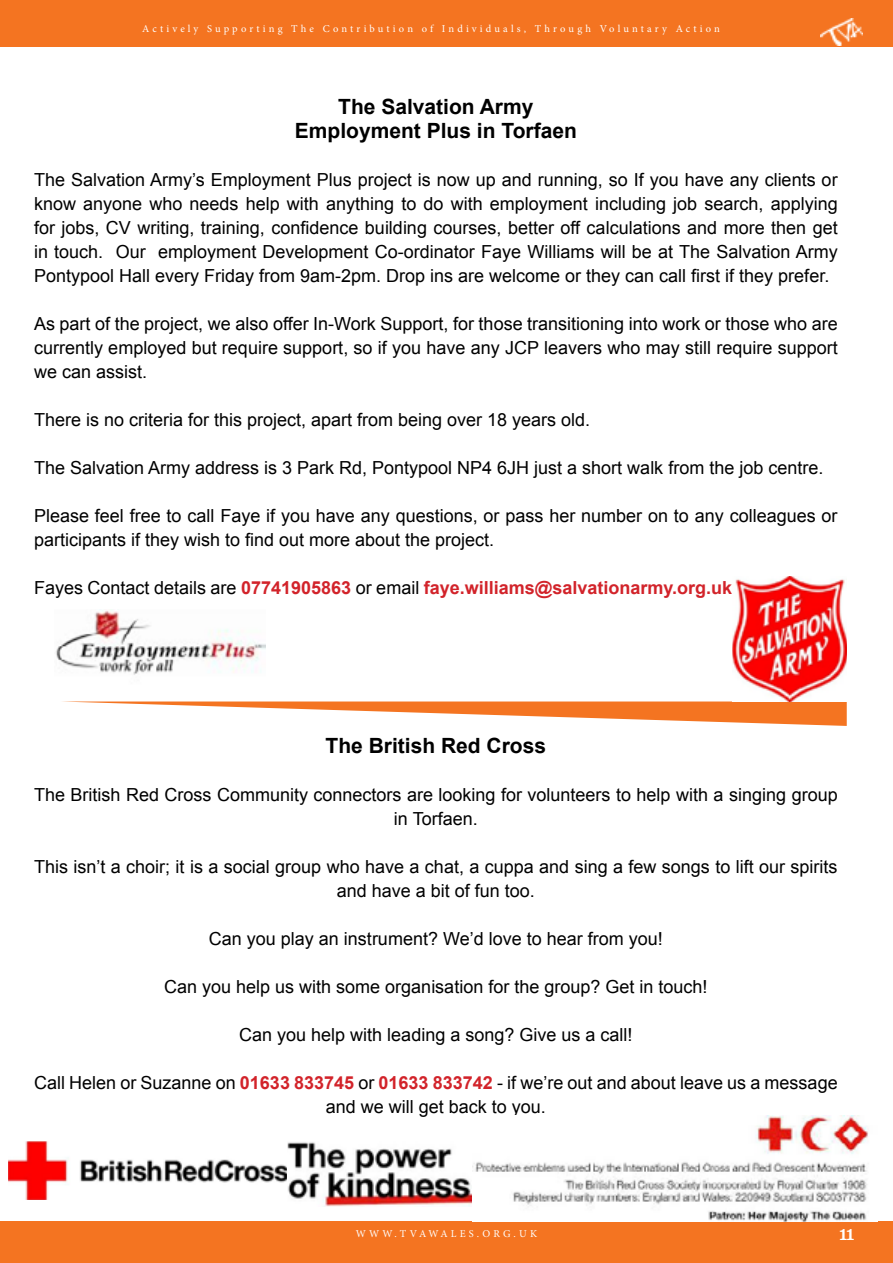
<style>
.page{position:relative;width:893px;height:1263px;background:#fff}
.page>*{position:absolute;margin:0;border:0;box-sizing:border-box;transform-origin:0 0}
.t1{font:700 21px/24px "Arial";color:#000;text-align:center}
.t2{font:18px/24px "Arial";color:#000;text-align:center}
.t3{font:700 18px "Arial";color:#d2232a}
.t4{font:18px "Clarendon";color:#fff}
.t5{font:10.5px "Minion Pro";letter-spacing:.295em;color:#fff}
.s1{font-weight:400;color:#000}
.s2{font-weight:700;color:#d2232a}
</style>
<div class="page">
<div style="left:0;top:1221px;width:893px;height:42px;background:#f47421"></div>
<div style="left:0;top:0;width:893px;height:47px;background:#f47421"></div>
<img style="left:821px;top:18px;width:41px;height:28px">
<svg style="left:62px;top:701px;width:785px;height:25px"></svg>
<img style="left:732px;top:576px;width:115px;height:125px">
<img style="left:56px;top:609px;width:209px;height:66px">
<img style="left:9px;top:1141px;width:279px;height:59px">
<img style="left:288px;top:1142px;width:184px;height:64px">
<img style="left:472px;top:1115px;width:396px;height:106px">
<p class="t5" style="left:142px;top:21px;width:579px">Actively Supporting The Contribution of Individuals, Through Voluntary Action</p>
<p class="t1" style="left:295px;top:96px;width:283px">The Salvation Army<br>Employment Plus in Torfaen</p>
<p class="t2" style="left:34px;top:168px;width:805px;text-align:justify">The Salvation Army’s Employment Plus project is now up and running, so If you have any clients or know anyone who needs help with anything to do with employment including job search, applying for jobs, CV writing, training, confidence building courses, better off calculations and more then get in touch. Our employment Development Co-ordinator Faye Williams will be at The Salvation Army Pontypool Hall every Friday from 9am-2pm. Drop ins are welcome or they can call first if they prefer.</p>
<p class="t2" style="left:34px;top:312px;width:805px;text-align:justify">As part of the project, we also offer In-Work Support, for those transitioning into work or those who are currently employed but require support, so if you have any JCP leavers who may still require support we can assist.</p>
<p class="t2" style="left:34px;top:408px;width:558px">There is no criteria for this project, apart from being over 18 years old.</p>
<p class="t2" style="left:34px;top:456px;width:791px">The Salvation Army address is 3 Park Rd, Pontypool NP4 6JH just a short walk from the job centre.</p>
<p class="t2" style="left:34px;top:504px;width:805px;text-align:left">Please feel free to call Faye if you have any questions, or pass her number on to any colleagues or participants if they wish to find out more about the project.</p>
<p class="t3" style="left:34px;top:576px;width:700px"><span class="s1">Fayes Contact details are</span> 07741905863 <span class="s1">or email</span> faye.williams@salvationarmy.org.uk</p>
<p class="t1" style="left:326px;top:735px;width:222px">The British Red Cross</p>
<p class="t2" style="left:34px;top:783px;width:805px">The British Red Cross Community connectors are looking for volunteers to help with a singing group in Torfaen.</p>
<p class="t2" style="left:34px;top:855px;width:805px">This isn’t a choir; it is a social group who have a chat, a cuppa and sing a few songs to lift our spirits and have a bit of fun too.</p>
<p class="t2" style="left:209px;top:927px;width:455px">Can you play an instrument? We’d love to hear from you!</p>
<p class="t2" style="left:164px;top:975px;width:545px">Can you help us with some organisation for the group? Get in touch!</p>
<p class="t2" style="left:239px;top:1023px;width:395px">Can you help with leading a song? Give us a call!</p>
<p class="t2" style="left:34px;top:1071px;width:805px">Call Helen or Suzanne on <span class="s2">01633 833745</span> or <span class="s2">01633 833742</span> - if we’re out and about leave us a message and we will get back to you.</p>
<p class="t5" style="left:356px;top:1226px;width:183px">WWW.TVAWALES.ORG.UK</p>
<p class="t4" style="left:838px;top:1224px;width:20px">11</p>
</div>
